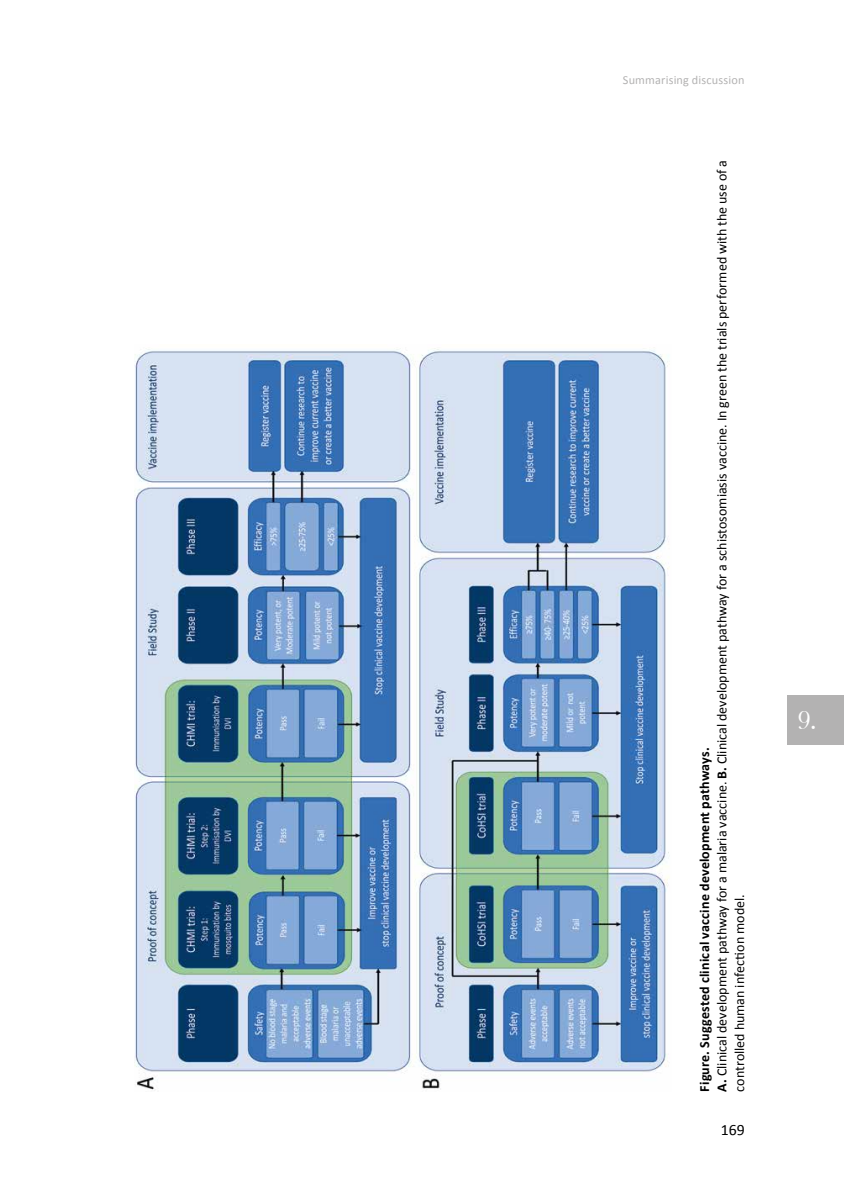
<style>
.page{position:relative;width:844px;height:1191px;background:#fff}
.page>*{position:absolute;margin:0;border:0;box-sizing:border-box;transform-origin:0 0}
.t1{font:26.25px "Bask Old Face";color:#fff}
.t2{font:15.75px "Calibri";color:#000}
.t3{font:14px/17.5px "Calibri";color:#000}
.t4{font:12.25px "Calibri";letter-spacing:.015em;color:#b3b2b2}
.s1{font-weight:700}
</style>
<div class="page">
<img style="left:134px;top:348px;width:536px;height:743px">
<div style="left:787px;top:694px;width:56px;height:50px;background:#b3b2b2"></div>
<p class="t4" style="left:622px;top:72px;width:123px">Summarising discussion</p>
<p class="t3" style="left:695px;top:1091px;width:933px;rotate:-90deg"><span class="s1">Figure. Suggested clinical vaccine development pathways.<br>A.</span> Clinical development pathway for a malaria vaccine. <span class="s1">B.</span> Clinical development pathway for a schistosomiasis vaccine. In green the trials performed with the use of a controlled human infection model.</p>
<p class="t2" style="left:720px;top:1119px;width:25px">169</p>
<h1 class="t1" style="left:797px;top:705px;width:20px">9.</h1>
</div>
